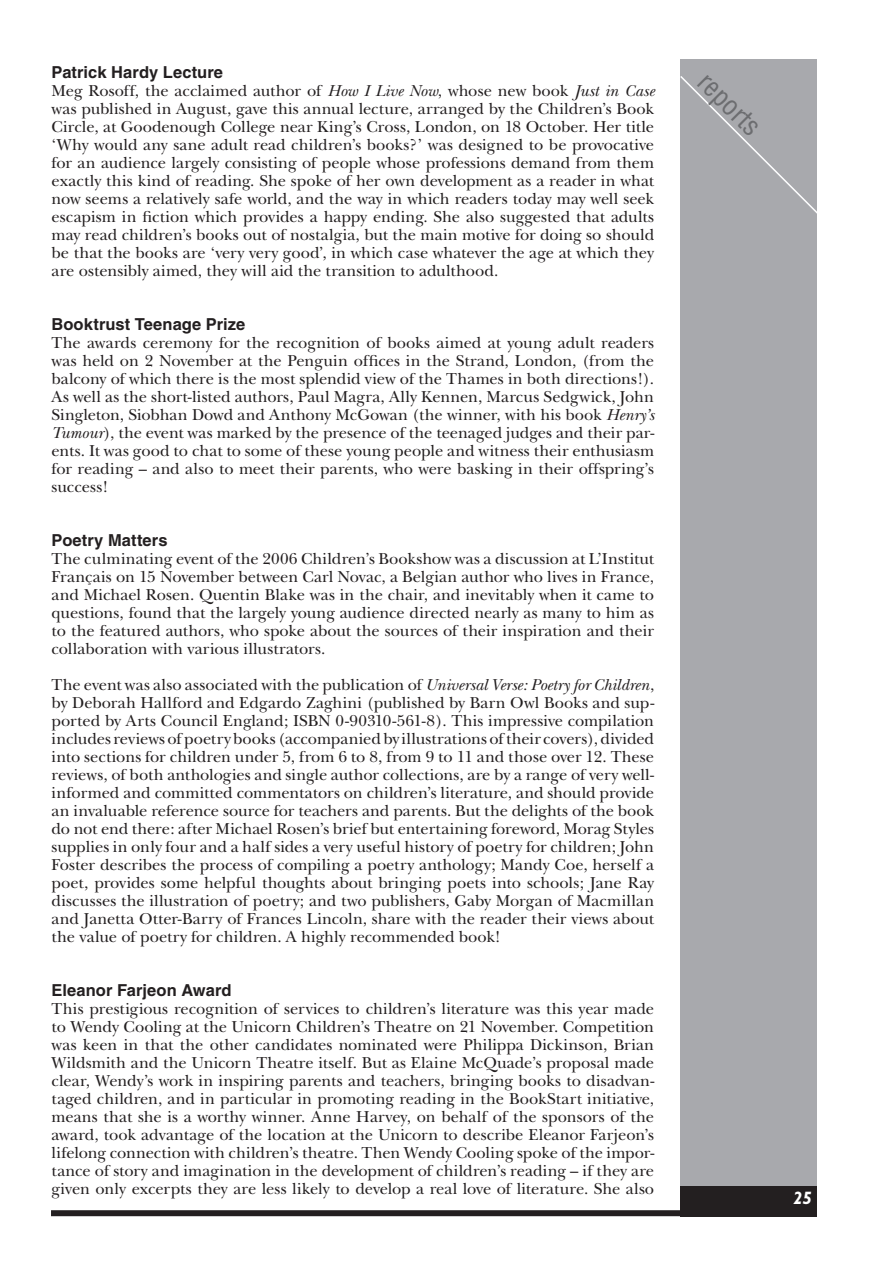
<style>
.page{position:relative;width:893px;height:1263px;background:#fff}
.page>*{position:absolute;margin:0;border:0;box-sizing:border-box;transform-origin:0 0}
.t1{font:condensed 27px "Helvetica";color:#6c6d70}
.t2{font:italic 700 18px "Gill Sans";color:#fff}
.t3{font:16.5px/18px "New Baskerville";color:#231f20;text-align:justify}
.t4{font:700 16.5px "Helvetica";letter-spacing:.005em;color:#231f20}
.s1{font-style:italic}
</style>
<div class="page">
<div style="left:680px;top:60px;width:136px;height:1155px;background:#a8a9ad"></div>
<div style="left:51px;top:1210px;width:765px;height:6px;background:#231f20"></div>
<svg style="left:680px;top:74px;width:137px;height:142px"></svg>
<div style="left:680px;top:1186px;width:136px;height:30px;background:#231f20"></div>
<p class="t4" style="left:52px;top:62px;width:173px">Patrick Hardy Lecture</p>
<p class="t3" style="left:52px;top:81px;width:604px">Meg Rosoff, the acclaimed author of <span class="s1">How I Live Now</span>, whose new book <span class="s1">Just in Case </span>was published in August, gave this annual lecture, arranged by the Children’s Book Circle, at Goodenough College near King’s Cross, London, on 18 October. Her title ‘Why would any sane adult read children’s books?’ was designed to be provocative for an audience largely consisting of people whose professions demand from them exactly this kind of reading. She spoke of her own development as a reader in what now seems a relatively safe world, and the way in which readers today may well seek escapism in fiction which provides a happy ending. She also suggested that adults may read children’s books out of nostalgia, but the main motive for doing so should be that the books are ‘very very good’, in which case whatever the age at which they are ostensibly aimed, they will aid the transition to adulthood.</p>
<p class="t4" style="left:52px;top:314px;width:195px">Booktrust Teenage Prize</p>
<p class="t3" style="left:52px;top:333px;width:604px">The awards ceremony for the recognition of books aimed at young adult readers was held on 2 November at the Penguin offices in the Strand, London, (from the balcony of which there is the most splendid view of the Thames in both directions!).<br>As well as the short-listed authors, Paul Magra, Ally Kennen, Marcus Sedgwick, John Singleton, Siobhan Dowd and Anthony McGowan (the winner, with his book <span class="s1">Henry’s Tumour</span>), the event was marked by the presence of the teenaged judges and their par&shy;ents. It was good to chat to some of these young people and witness their enthusiasm for reading – and also to meet their parents, who were basking in their offspring’s success!</p>
<p class="t4" style="left:52px;top:530px;width:117px">Poetry Matters</p>
<p class="t3" style="left:52px;top:549px;width:604px">The culminating event of the 2006 Children’s Bookshow was a discussion at L’Institut Français on 15 November between Carl Novac, a Belgian author who lives in France, and Michael Rosen. Quentin Blake was in the chair, and inevitably when it came to questions, found that the largely young audience directed nearly as many to him as to the featured authors, who spoke about the sources of their inspiration and their collaboration with various illustrators.</p>
<p class="t3" style="left:52px;top:675px;width:604px">The event was also associated with the publication of <span class="s1">Universal Verse: Poetry for Children</span>, by Deborah Hallford and Edgardo Zaghini (published by Barn Owl Books and sup&shy;ported by Arts Council England; ISBN 0-90310-561-8). This impressive compilation includes reviews of poetry books (accompanied by illustrations of their covers), divided into sections for children under 5, from 6 to 8, from 9 to 11 and those over 12. These reviews, of both anthologies and single author collections, are by a range of very well&shy;informed and committed commentators on children’s literature, and should provide an invaluable reference source for teachers and parents. But the delights of the book do not end there: after Michael Rosen’s brief but entertaining foreword, Morag Styles supplies in only four and a half sides a very useful history of poetry for children; John Foster describes the process of compiling a poetry anthology; Mandy Coe, herself a poet, provides some helpful thoughts about bringing poets into schools; Jane Ray discusses the illustration of poetry; and two publishers, Gaby Morgan of Macmillan and Janetta Otter-Barry of Frances Lincoln, share with the reader their views about the value of poetry for children. A highly recommended book!</p>
<p class="t4" style="left:52px;top:980px;width:181px">Eleanor Farjeon Award</p>
<p class="t3" style="left:52px;top:999px;width:604px">This prestigious recognition of services to children’s literature was this year made to Wendy Cooling at the Unicorn Children’s Theatre on 21 November. Competition was keen in that the other candidates nominated were Philippa Dickinson, Brian Wildsmith and the Unicorn Theatre itself. But as Elaine McQuade’s proposal made clear, Wendy’s work in inspiring parents and teachers, bringing books to disadvan&shy;taged children, and in particular in promoting reading in the BookStart initiative, means that she is a worthy winner. Anne Harvey, on behalf of the sponsors of the award, took advantage of the location at the Unicorn to describe Eleanor Farjeon’s lifelong connection with children’s theatre. Then Wendy Cooling spoke of the impor&shy;tance of story and imagination in the development of children’s reading – if they are given only excerpts they are less likely to develop a real love of literature. She also</p>
<h1 class="t1" style="left:714px;top:65px;width:78px;rotate:45deg">reports</h1>
<p class="t2" style="left:793px;top:1187px;width:10px">25</p>
</div>
